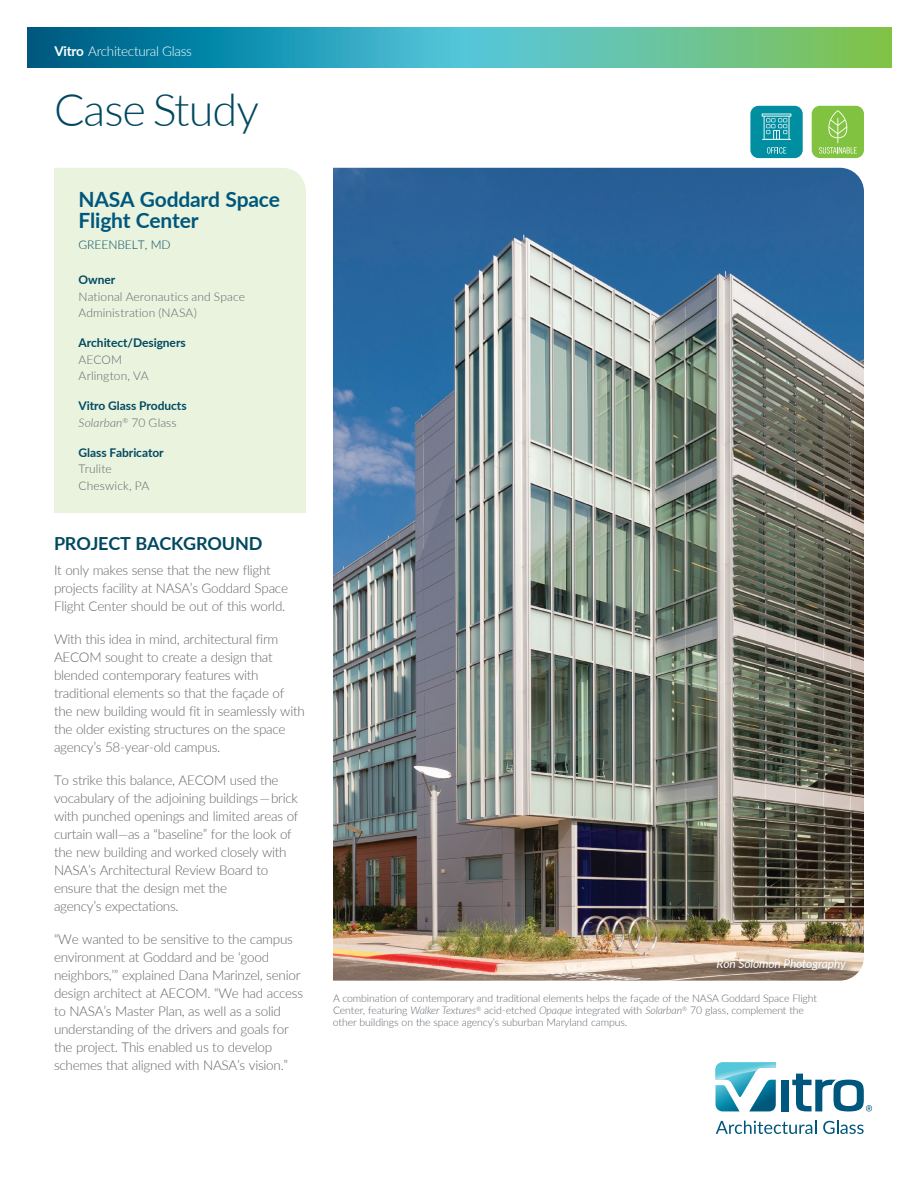
<style>
.page{position:relative;width:918px;height:1188px;background:#fff}
.page>*{position:absolute;margin:0;border:0;box-sizing:border-box;transform-origin:0 0}
.t1{font:300 45px "Lato";letter-spacing:-.02em;color:#004960}
.Project_Title_Case_S{font:700 21px/21px "Lato";letter-spacing:-.01em;color:#00577d}
.Project_Background{font:700 18px "Lato";letter-spacing:-.01em;color:#004960}
.body{font:300 13.5px/18px "Lato";letter-spacing:-.02em;color:#62656a}
.t2{font:300 13.5px "Lato";letter-spacing:-.02em;color:#fff}
.Project_Description{font:300 12px/16.5px "Lato";letter-spacing:.01em;color:#62656a}
.Project_Header{font:700 12px "Lato";letter-spacing:-.005em;color:#004960}
.photographer_credit{font:italic 12px "Lato";letter-spacing:-.015em;color:#fff}
.Project_Description-2{font:italic 300 12px "Lato";letter-spacing:.01em;color:#62656a}
.Project_Location_Cas{font:300 12px "Lato";letter-spacing:-.005em;color:#004960}
.t3{font:300 10.5px/12px "Lato";letter-spacing:-.01em;color:#62656a}
.s1{font-weight:700}
.s2{font-style:normal}
.s3{font-style:italic}
</style>
<div class="page">
<div style="left:781px;top:1080px;width:7px;height:31px;background:#00577d"></div>
<svg style="left:716px;top:1062px;width:60px;height:49px"></svg>
<svg style="left:792px;top:1074px;width:80px;height:37px"></svg>
<svg style="left:716px;top:1121px;width:100px;height:13px"></svg>
<svg style="left:823px;top:1121px;width:41px;height:13px"></svg>
<svg style="left:27px;top:27px;width:865px;height:41px;background:#42a9a1"></svg>
<div style="left:54px;top:168px;width:252px;height:345px;background:#e9f3de"></div>
<img style="left:333px;top:168px;width:531px;height:813px">
<div style="left:812px;top:106px;width:52px;height:52px;background:#81c340;border-radius:8px"></div>
<svg style="left:819px;top:110px;width:38px;height:44px"></svg>
<div style="left:750px;top:106px;width:53px;height:52px;background:#008fa1;border-radius:8px"></div>
<svg style="left:767px;top:147px;width:19px;height:7px"></svg>
<svg style="left:762px;top:114px;width:29px;height:26px"></svg>
<div style="left:715px;top:957px;width:141px;height:22px;background:#231f20;opacity:.75"></div>
<p class="t2" style="left:54px;top:42px;width:139px"><span class="s1">Vitro</span> Architectural Glass</p>
<h1 class="t1" style="left:54px;top:78px;width:206px">Case Study</h1>
<p class="Project_Title_Case_S" style="left:79px;top:188px;width:203px">NASA Goddard Space<br>Flight Center</p>
<p class="Project_Location_Cas" style="left:79px;top:237px;width:94px">GREENBELT, MD</p>
<p class="Project_Header" style="left:79px;top:271px;width:38px">Owner</p>
<p class="Project_Description" style="left:79px;top:288px;width:168px">National Aeronautics and Space<br>Administration (NASA)</p>
<p class="Project_Header" style="left:79px;top:334px;width:109px">Architect/Designers</p>
<p class="Project_Description" style="left:79px;top:351px;width:71px">AECOM<br>Arlington, VA</p>
<p class="Project_Header" style="left:79px;top:397px;width:110px">Vitro Glass Products</p>
<p class="Project_Description-2" style="left:79px;top:414px;width:100px">Solarban<sup>®</sup> <span class="s2">70 Glass</span></p>
<p class="Project_Header" style="left:79px;top:444px;width:87px">Glass Fabricator</p>
<p class="Project_Description" style="left:79px;top:460px;width:72px">Trulite<br>Cheswick, PA</p>
<p class="Project_Background" style="left:54px;top:530px;width:210px">PROJECT BACKGROUND</p>
<p class="body" style="left:54px;top:561px;width:236px">It only makes sense that the new flight projects facility at NASA’s Goddard Space<br>Flight Center should be out of this world.</p>
<p class="body" style="left:54px;top:630px;width:252px">With this idea in mind, architectural firm AECOM sought to create a design that blended contemporary features with traditional elements so that the façade of the new building would fit in seamlessly with the older existing structures on the space agency’s 58-year-old campus.</p>
<p class="body" style="left:54px;top:771px;width:246px">To strike this balance, AECOM used the vocabulary of the adjoining buildings — brick with punched openings and limited areas of curtain wall—as a “baseline” for the look of the new building and worked closely with NASA’s Architectural Review Board to ensure that the design met the<br>agency’s expectations.</p>
<p class="body" style="left:54px;top:930px;width:251px">“We wanted to be sensitive to the campus environment at Goddard and be ‘good neighbors,’” explained Dana Marinzel, senior design architect at AECOM. “We had access to NASA’s Master Plan, as well as a solid understanding of the drivers and goals for the project. This enabled us to develop schemes that aligned with NASA’s vision.”</p>
<p class="photographer_credit" style="left:717px;top:955px;width:131px">Ron Solomon Photography</p>
<p class="t3" style="left:333px;top:992px;width:486px">A combination of contemporary and traditional elements helps the façade of the NASA Goddard Space Flight<br>Center, featuring <span class="s3">Walker Textures</span><sup>®</sup> acid-etched <span class="s3">Opaque</span> integrated with <span class="s3">Solarban</span><sup>®</sup> 70 glass, complement the other buildings on the space agency’s suburban Maryland campus.</p>
</div>
